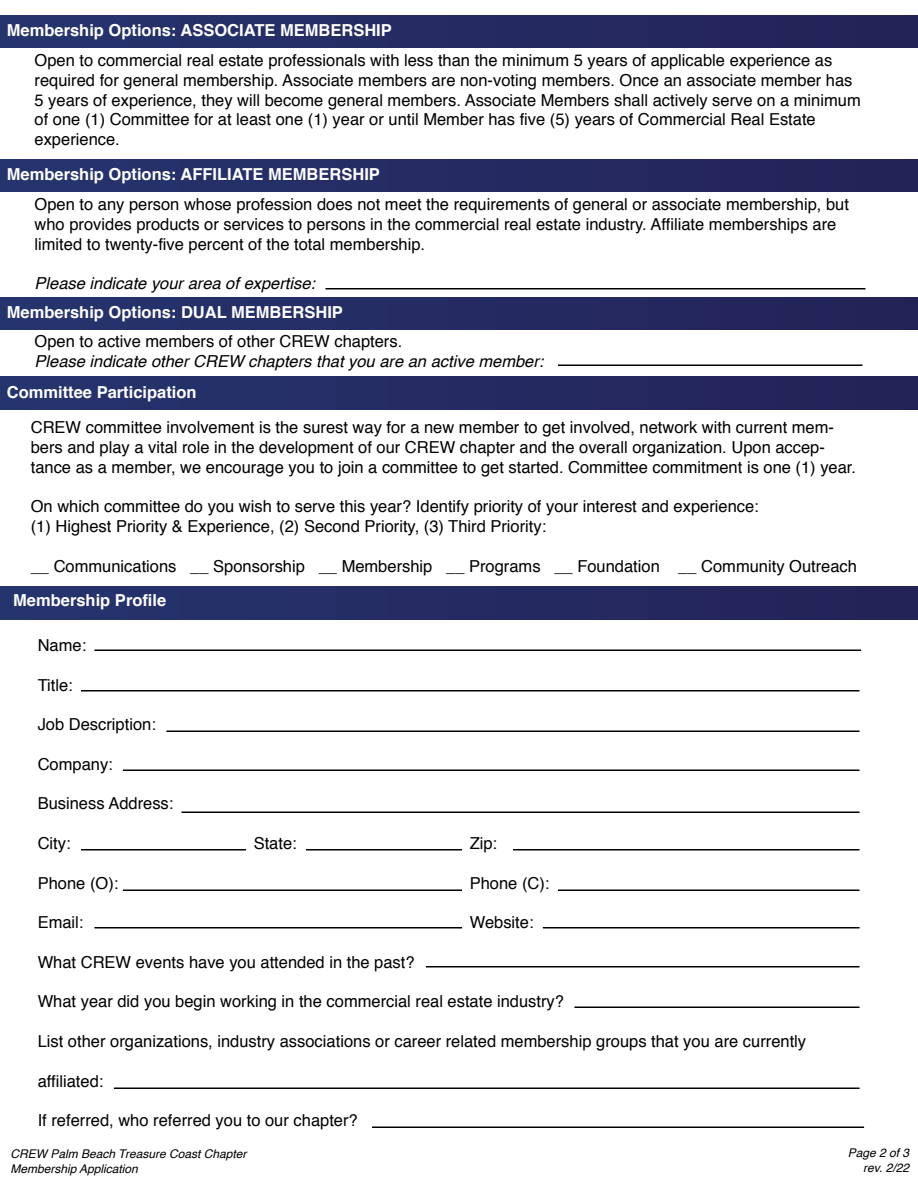
<style>
.page{position:relative;width:918px;height:1188px;background:#fff}
.page>*{position:absolute;margin:0;border:0;box-sizing:border-box;transform-origin:0 0}
.t1{font:16.5px/19.8px "Helvetica";color:#000}
.t2{font:700 16.5px "Helvetica";color:#fff}
.t3{font:italic 16.5px "Helvetica";color:#000}
.t4{font:italic 12px/14.4px "Helvetica";color:#000;text-align:right}
</style>
<div class="page">
<div style="left:0;top:586px;width:918px;height:34px;background:#252b62"></div>
<div style="left:0;top:15px;width:918px;height:33px;background:#252b62"></div>
<div style="left:0;top:159px;width:918px;height:33px;background:#252b62"></div>
<div style="left:0;top:297px;width:918px;height:33px;background:#252b62"></div>
<div style="left:0;top:376px;width:918px;height:34px;background:#252b62"></div>
<hr style="left:94px;top:650px;width:767px;height:1px;background:#000">
<hr style="left:81px;top:690px;width:779px;height:2px;background:#000">
<hr style="left:166px;top:730px;width:694px;height:2px;background:#000">
<hr style="left:123px;top:770px;width:737px;height:1px;background:#000">
<hr style="left:182px;top:812px;width:678px;height:1px;background:#000">
<hr style="left:81px;top:849px;width:165px;height:1px;background:#000">
<hr style="left:306px;top:849px;width:156px;height:1px;background:#000">
<hr style="left:513px;top:849px;width:347px;height:1px;background:#000">
<hr style="left:123px;top:890px;width:339px;height:1px;background:#000">
<hr style="left:558px;top:890px;width:302px;height:1px;background:#000">
<hr style="left:94px;top:927px;width:368px;height:1px;background:#000">
<hr style="left:543px;top:927px;width:317px;height:1px;background:#000">
<hr style="left:426px;top:966px;width:434px;height:2px;background:#000">
<hr style="left:574px;top:1006px;width:286px;height:2px;background:#000">
<hr style="left:114px;top:1088px;width:746px;height:1px;background:#000">
<hr style="left:372px;top:1126px;width:492px;height:2px;background:#000">
<hr style="left:558px;top:364px;width:304px;height:2px;background:#000">
<hr style="left:326px;top:288px;width:540px;height:2px;background:#000">
<p class="t2" style="left:7px;top:17px;width:387px">Membership Options: ASSOCIATE MEMBERSHIP</p>
<p class="t1" style="left:35px;top:51px;width:828px">Open to commercial real estate professionals with less than the minimum 5 years of applicable experience as required for general membership. Associate members are non-voting members. Once an associate member has 5 years of experience, they will become general members. Associate Members shall actively serve on a minimum of one (1) Committee for at least one (1) year or until Member has five (5) years of Commercial Real Estate experience.</p>
<p class="t2" style="left:7px;top:161px;width:375px">Membership Options: AFFILIATE MEMBERSHIP</p>
<p class="t1" style="left:35px;top:195px;width:816px">Open to any person whose profession does not meet the requirements of general or associate membership, but who provides products or services to persons in the commercial real estate industry. Affiliate memberships are limited to twenty-five percent of the total membership.</p>
<p class="t3" style="left:35px;top:270px;width:282px">Please indicate your area of expertise:</p>
<p class="t2" style="left:7px;top:299px;width:338px">Membership Options: DUAL MEMBERSHIP</p>
<p class="t1" style="left:35px;top:332px;width:369px">Open to active members of other CREW chapters.</p>
<p class="t3" style="left:35px;top:348px;width:510px">Please indicate other CREW chapters that you are an active member:</p>
<p class="t2" style="left:7px;top:379px;width:191px">Committee Participation</p>
<p class="t1" style="left:31px;top:418px;width:827px">CREW committee involvement is the surest way for a new member to get involved, network with current mem&shy;bers and play a vital role in the development of our CREW chapter and the overall organization. Upon accep&shy;tance as a member, we encourage you to join a committee to get started. Committee commitment is one (1) year.</p>
<p class="t1" style="left:31px;top:497px;width:730px">On which committee do you wish to serve this year? Identify priority of your interest and experience: (1) Highest Priority &amp; Experience, (2) Second Priority, (3) Third Priority:</p>
<p class="t1" style="left:31px;top:557px;width:828px">__ Communications __ Sponsorship __ Membership __ Programs __ Foundation __ Community Outreach</p>
<p class="t2" style="left:13px;top:587px;width:155px">Membership Profile</p>
<p class="t1" style="left:38px;top:636px;width:50px">Name:</p>
<p class="t1" style="left:38px;top:675px;width:37px">Title:</p>
<p class="t1" style="left:38px;top:715px;width:120px">Job Description:</p>
<p class="t1" style="left:38px;top:755px;width:77px">Company:</p>
<p class="t1" style="left:38px;top:794px;width:137px">Business Address:</p>
<p class="t1" style="left:38px;top:834px;width:34px">City:</p>
<p class="t1" style="left:254px;top:834px;width:45px">State:</p>
<p class="t1" style="left:470px;top:834px;width:29px">Zip:</p>
<p class="t1" style="left:38px;top:873px;width:82px">Phone (O):</p>
<p class="t1" style="left:470px;top:873px;width:81px">Phone (C):</p>
<p class="t1" style="left:38px;top:913px;width:47px">Email:</p>
<p class="t1" style="left:470px;top:913px;width:65px">Website:</p>
<p class="t1" style="left:38px;top:953px;width:378px">What CREW events have you attended in the past?</p>
<p class="t1" style="left:38px;top:992px;width:528px">What year did you begin working in the commercial real estate industry?</p>
<p class="t1" style="left:38px;top:1032px;width:770px">List other organizations, industry associations or career related membership groups that you are currently</p>
<p class="t1" style="left:38px;top:1071px;width:67px">affiliated:</p>
<p class="t1" style="left:38px;top:1111px;width:322px">If referred, who referred you to our chapter?</p>
<p class="t4" style="left:11px;top:1147px;width:238px;text-align:left">CREW Palm Beach Treasure Coast Chapter<br>Membership Application</p>
<p class="t4" style="left:848px;top:1146px;width:63px">Page 2 of 3 rev. 2/22</p>
</div>
